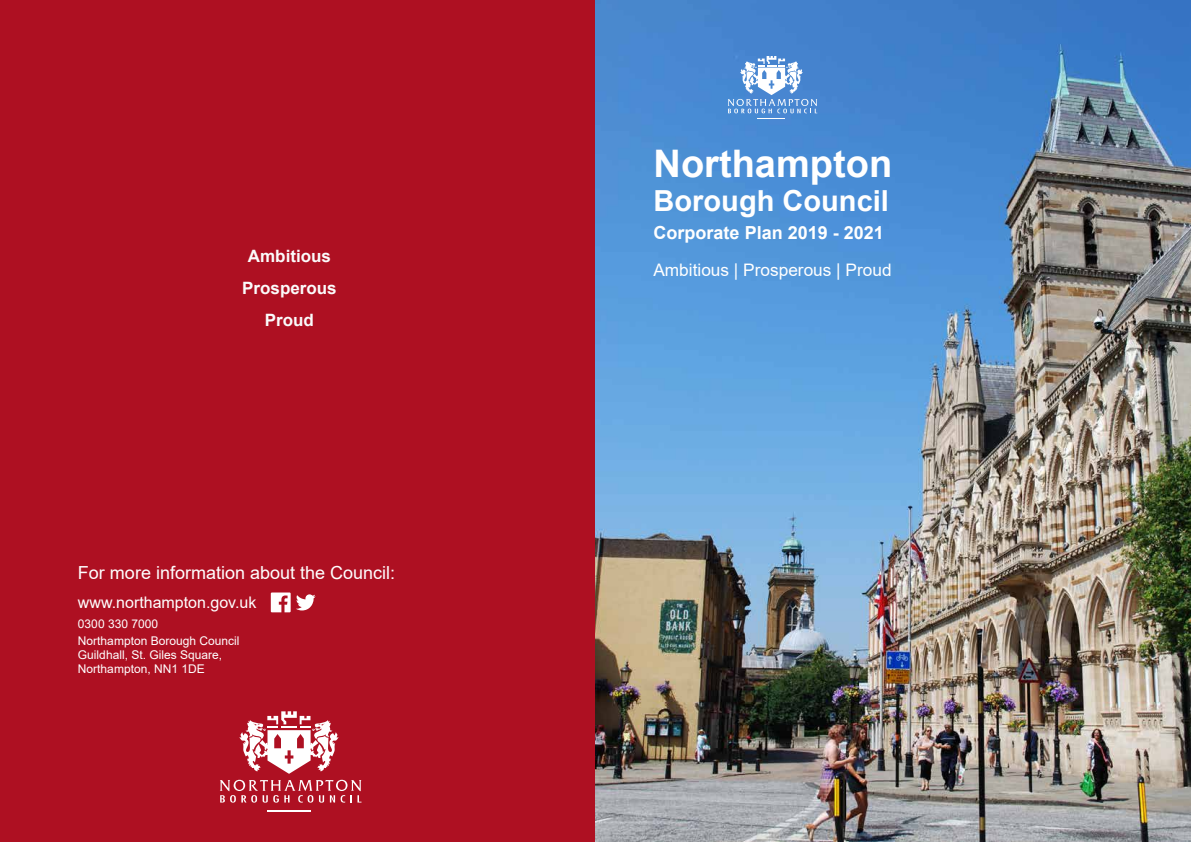
<style>
.page{position:relative;width:1191px;height:842px;background:#fff}
.page>*{position:absolute;margin:0;border:0;box-sizing:border-box;transform-origin:0 0}
.t1{font:700 38px "Arial";color:#fff}
.t2{font:700 29px "Arial";color:#fff}
.t3{font:18px "Arial";color:#fff}
.t4{font:700 18px "Arial";color:#fff}
.t5{font:17.2px "Arial";color:#fff}
.t6{font:700 17px/32px "Arial";color:#fbfbfb;text-align:center}
.t7{font:16px "Arial";color:#fff}
.t8{font:12px/16.8px "Arial";color:#fff}
</style>
<div class="page">
<div style="left:0;top:0;width:595px;height:842px;background:#ae1022"></div>
<img style="left:595px;top:0;width:596px;height:842px">
<svg style="left:727px;top:57px;width:90px;height:62px"></svg>
<svg style="left:220px;top:780px;width:141px;height:23px"></svg>
<hr style="left:267px;top:810px;width:43px;height:1px;background:#fff">
<svg style="left:239px;top:711px;width:100px;height:63px"></svg>
<svg style="left:271px;top:592px;width:44px;height:20px"></svg>
<h3 class="t6" style="left:242px;top:240px;width:96px">Ambitious<br>Prosperous<br>Proud</h3>
<h3 class="t3" style="left:78px;top:560px;width:319px">For more information about the Council:</h3>
<h3 class="t7" style="left:78px;top:591px;width:180px">www.northampton.gov.uk</h3>
<p class="t8" style="left:78px;top:615px;width:163px">0300 330 7000<br>Northampton Borough Council</p>
<p class="t8" style="left:78px;top:648px;width:146px;line-height:14px">Guildhall, St. Giles Square,<br>Northampton, NN1 1DE</p>
<h1 class="t1" style="left:653px;top:136px;width:240px">Northampton</h1>
<h2 class="t2" style="left:653px;top:181px;width:237px">Borough Council</h2>
<h3 class="t4" style="left:653px;top:220px;width:232px">Corporate Plan 2019 - 2021</h3>
<h3 class="t5" style="left:653px;top:258px;width:240px">Ambitious | Prosperous | Proud</h3>
</div>
